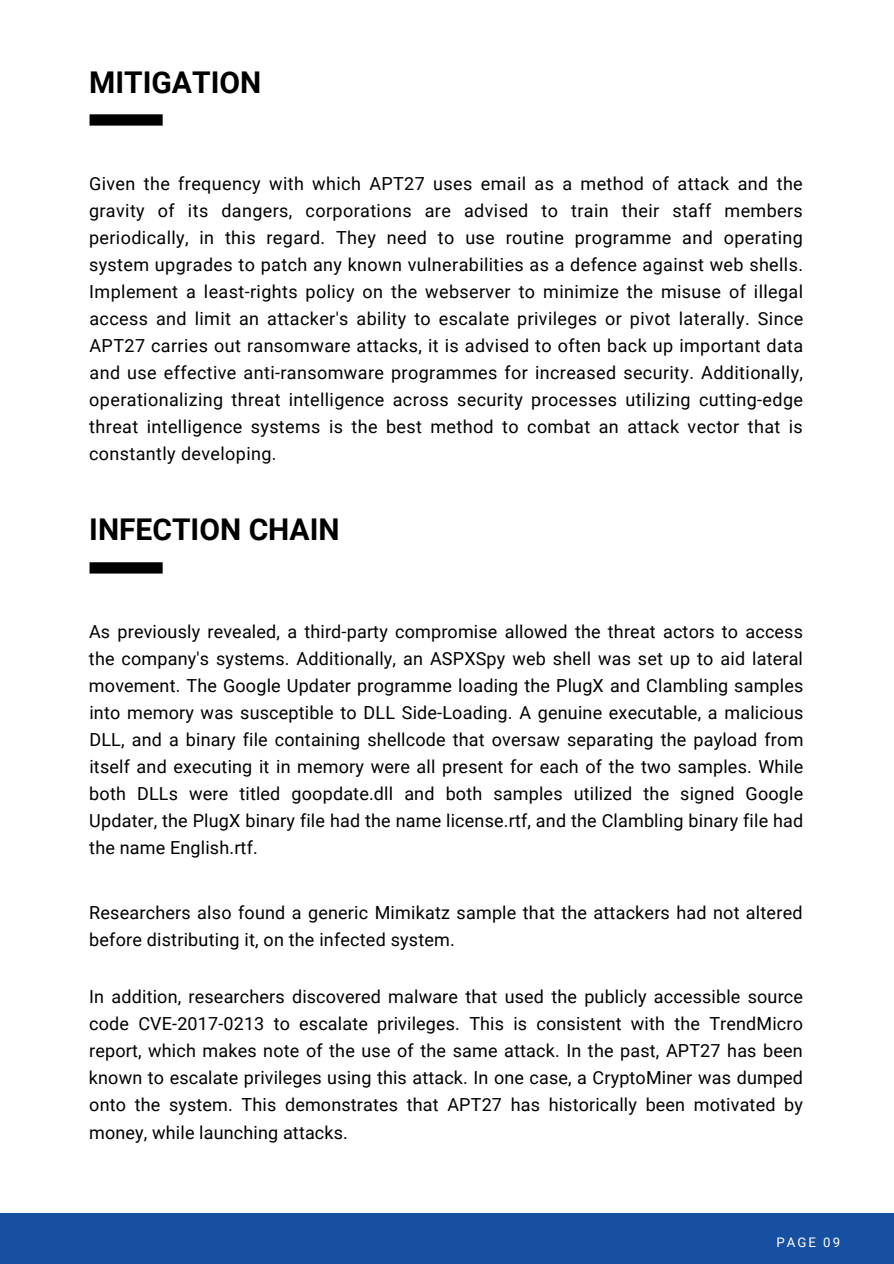
<style>
.page{position:relative;width:894px;height:1264px;background:#fff}
.page>*{position:absolute;margin:0;border:0;box-sizing:border-box;transform-origin:0 0}
.t1{font:700 30px "Roboto";color:#000}
.t2{font:18px/27px "Roboto";letter-spacing:.01em;color:#000;text-align:justify}
.t3{font:13.2px "Roboto";letter-spacing:.15em;color:#fff}
</style>
<div class="page">
<div style="left:89px;top:114px;width:74px;height:12px;background:#000"></div>
<div style="left:89px;top:562px;width:74px;height:11px;background:#000"></div>
<div style="left:0;top:1213px;width:893px;height:50px;background:#1750a1"></div>
<h1 class="t1" style="left:89px;top:61px;width:173px">MITIGATION</h1>
<p class="t2" style="left:89px;top:169px;width:715px">Given the frequency with which APT27 uses email as a method of attack and the gravity of its dangers, corporations are advised to train their staff members periodically, in this regard. They need to use routine programme and operating system upgrades to patch any known vulnerabilities as a defence against web shells.<br>Implement a least-rights policy on the webserver to minimize the misuse of illegal access and limit an attacker's ability to escalate privileges or pivot laterally. Since APT27 carries out ransomware attacks, it is advised to often back up important data and use effective anti-ransomware programmes for increased security. Additionally, operationalizing threat intelligence across security processes utilizing cutting-edge threat intelligence systems is the best method to combat an attack vector that is constantly developing.</p>
<h1 class="t1" style="left:89px;top:508px;width:252px">INFECTION CHAIN</h1>
<p class="t2" style="left:89px;top:617px;width:715px">As previously revealed, a third-party compromise allowed the threat actors to access the company's systems. Additionally, an ASPXSpy web shell was set up to aid lateral movement. The Google Updater programme loading the PlugX and Clambling samples into memory was susceptible to DLL Side-Loading. A genuine executable, a malicious DLL, and a binary file containing shellcode that oversaw separating the payload from itself and executing it in memory were all present for each of the two samples. While both DLLs were titled goopdate.dll and both samples utilized the signed Google Updater, the PlugX binary file had the name license.rtf, and the Clambling binary file had the name English.rtf.</p>
<p class="t2" style="left:89px;top:898px;width:714px">Researchers also found a generic Mimikatz sample that the attackers had not altered before distributing it, on the infected system.</p>
<p class="t2" style="left:89px;top:982px;width:715px">In addition, researchers discovered malware that used the publicly accessible source code CVE-2017-0213 to escalate privileges. This is consistent with the TrendMicro report, which makes note of the use of the same attack. In the past, APT27 has been known to escalate privileges using this attack. In one case, a CryptoMiner was dumped onto the system. This demonstrates that APT27 has historically been motivated by money, while launching attacks.</p>
<p class="t3" style="left:776px;top:1232px;width:65px">PAGE 09</p>
</div>
